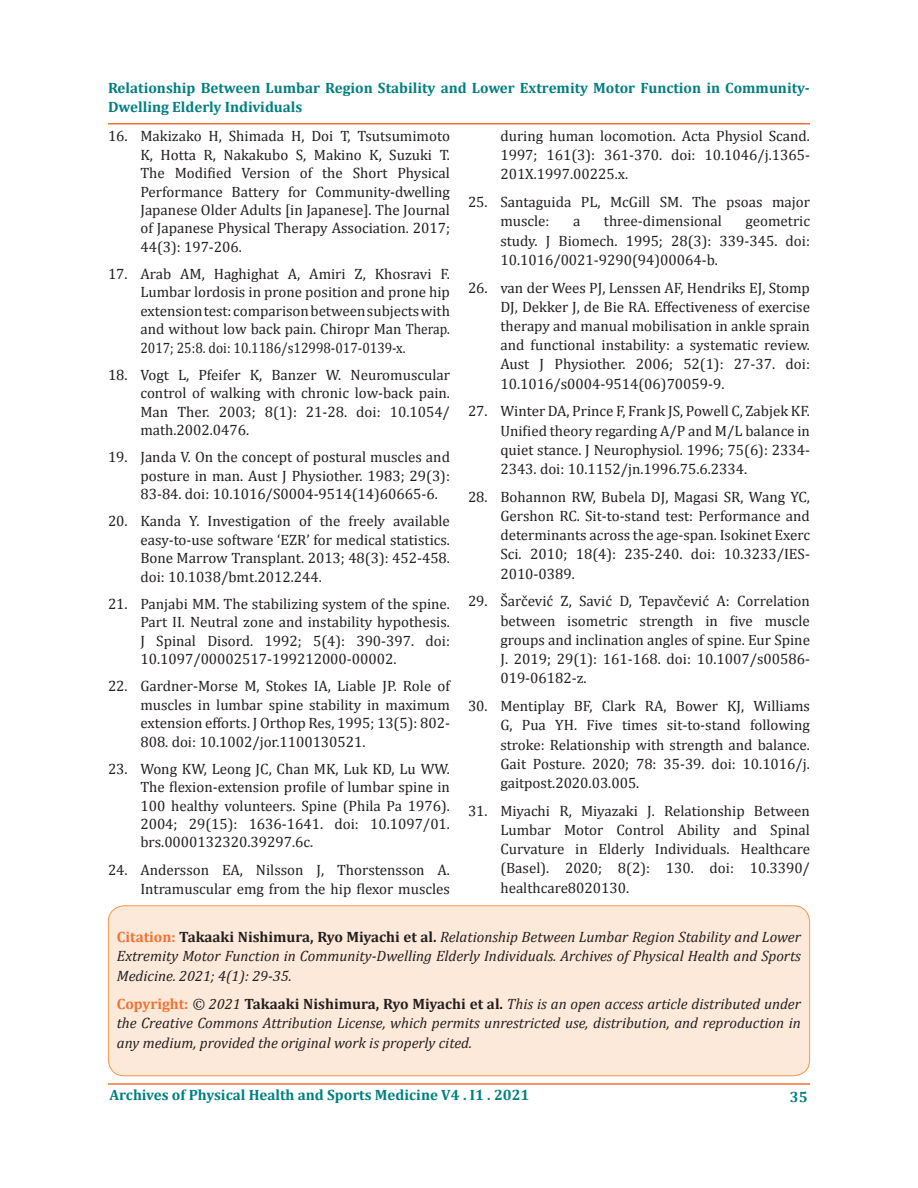
<style>
.page{position:relative;width:918px;height:1188px;background:#fff}
.page>*{position:absolute;margin:0;border:0;box-sizing:border-box;transform-origin:0 0}
.MDPI_6_2_Acknowledgm{font:15px/19.2px "Cambria";color:#231f20;text-align:justify}
.t1{font:italic 15px/19.5px "Cambria";color:#231f20;text-align:justify}
.t2{font:700 15px/19.5px "Cambria";color:#007f80}
.t3{font:700 15px "Cambria";color:#008080}
.s1{font-weight:700;font-style:normal;color:#f37131}
.s2{font-weight:700;font-style:normal}
</style>
<div class="page">
<hr style="left:108px;top:1083px;width:702px;height:2px;background:#f37232">
<hr style="left:108px;top:123px;width:702px;height:1px;background:#f37232">
<div style="left:108px;top:906px;width:702px;height:170px;background:#fde9d9;border-radius:16px"></div>
<div style="left:108px;top:905px;width:702px;height:171px;border:1px solid #f79646;border-radius:16px"></div>
<p class="t2" style="left:108px;top:77px;width:704px">Relationship Between Lumbar Region Stability and Lower Extremity Motor Function in Community-<br>Dwelling Elderly Individuals</p>
<p class="MDPI_6_2_Acknowledgm" style="left:140px;top:126px;width:311px;line-height:18.5px;text-indent:-32px">16. Makizako H, Shimada H, Doi T, Tsutsumimoto K, Hotta R, Nakakubo S, Makino K, Suzuki T.<br>The Modified Version of the Short Physical Performance Battery for Community-dwelling Japanese Older Adults [in Japanese]. The Journal of Japanese Physical Therapy Association. 2017; 44(3): 197-206.</p>
<p class="MDPI_6_2_Acknowledgm" style="left:140px;top:265px;width:311px;line-height:18.5px;text-indent:-32px">17. Arab AM, Haghighat A, Amiri Z, Khosravi F.<br>Lumbar lordosis in prone position and prone hip extension test: comparison between subjects with and without low back pain. Chiropr Man Therap.<br>2017; 25:8. doi: 10.1186/s12998-017-0139-x.</p>
<p class="MDPI_6_2_Acknowledgm" style="left:140px;top:365px;width:311px;line-height:18.5px;text-indent:-32px">18. Vogt L, Pfeifer K, Banzer W. Neuromuscular control of walking with chronic low-back pain.<br>Man Ther. 2003; 8(1): 21-28. doi: 10.1054/ math.2002.0476.</p>
<p class="MDPI_6_2_Acknowledgm" style="left:140px;top:448px;width:311px;line-height:18.5px;text-indent:-32px">19. Janda V. On the concept of postural muscles and posture in man. Aust J Physiother. 1983; 29(3):<br>83-84. doi: 10.1016/S0004-9514(14)60665-6.</p>
<p class="MDPI_6_2_Acknowledgm" style="left:140px;top:512px;width:311px;line-height:18.5px;text-indent:-32px">20. Kanda Y. Investigation of the freely available easy-to-use software ‘EZR’ for medical statistics.<br>Bone Marrow Transplant. 2013; 48(3): 452-458. doi: 10.1038/bmt.2012.244.</p>
<p class="MDPI_6_2_Acknowledgm" style="left:140px;top:594px;width:311px;line-height:18.5px;text-indent:-32px">21. Panjabi MM. The stabilizing system of the spine.<br>Part II. Neutral zone and instability hypothesis.<br>J Spinal Disord. 1992; 5(4): 390-397. doi:<br>10.1097/00002517-199212000-00002.</p>
<p class="MDPI_6_2_Acknowledgm" style="left:140px;top:677px;width:311px;line-height:18.5px;text-indent:-32px">22. Gardner-Morse M, Stokes IA, Liable JP. Role of muscles in lumbar spine stability in maximum extension efforts. J Orthop Res, 1995; 13(5): 802- 808. doi: 10.1002/jor.1100130521.</p>
<p class="MDPI_6_2_Acknowledgm" style="left:140px;top:759px;width:311px;line-height:18.5px;text-indent:-32px">23. Wong KW, Leong JC, Chan MK, Luk KD, Lu WW.<br>The flexion-extension profile of lumbar spine in 100 healthy volunteers. Spine (Phila Pa 1976).<br>2004; 29(15): 1636-1641. doi: 10.1097/01. brs.0000132320.39297.6c.</p>
<p class="MDPI_6_2_Acknowledgm" style="left:108px;top:860px;width:344px;line-height:18.8px;text-align:right">24. Andersson EA, Nilsson J, Thorstensson A.<br>Intramuscular emg from the hip flexor muscles</p>
<p class="MDPI_6_2_Acknowledgm" style="left:500px;top:126px;width:311px">during human locomotion. Acta Physiol Scand.<br>1997; 161(3): 361-370. doi: 10.1046/j.1365- 201X.1997.00225.x.</p>
<p class="MDPI_6_2_Acknowledgm" style="left:500px;top:192px;width:311px;text-indent:-32px">25. Santaguida PL, McGill SM. The psoas major muscle:</p>
<p class="MDPI_6_2_Acknowledgm" style="left:573px;top:212px;width:9px">a</p>
<p class="MDPI_6_2_Acknowledgm" style="left:604px;top:212px;width:119px">three-dimensional</p>
<p class="MDPI_6_2_Acknowledgm" style="left:500px;top:212px;width:311px;text-indent:245px">geometric study. J Biomech. 1995; 28(3): 339-345. doi:<br>10.1016/0021-9290(94)00064-b.</p>
<p class="MDPI_6_2_Acknowledgm" style="left:500px;top:278px;width:311px;text-indent:-32px">26. van der Wees PJ, Lenssen AF, Hendriks EJ, Stomp DJ, Dekker J, de Bie RA. Effectiveness of exercise therapy and manual mobilisation in ankle sprain and functional instability: a systematic review.<br>Aust J Physiother. 2006; 52(1): 27-37. doi:<br>10.1016/s0004-9514(06)70059-9.</p>
<p class="MDPI_6_2_Acknowledgm" style="left:500px;top:402px;width:311px;text-indent:-32px">27. Winter DA, Prince F, Frank JS, Powell C, Zabjek KF.<br>Unified theory regarding A/P and M/L balance in quiet stance. J Neurophysiol. 1996; 75(6): 2334- 2343. doi: 10.1152/jn.1996.75.6.2334.</p>
<p class="MDPI_6_2_Acknowledgm" style="left:500px;top:487px;width:311px;text-indent:-32px">28. Bohannon RW, Bubela DJ, Magasi SR, Wang YC, Gershon RC. Sit-to-stand test: Performance and determinants across the age-span. Isokinet Exerc Sci. 2010; 18(4): 235-240. doi: 10.3233/IES-2010-0389.</p>
<p class="MDPI_6_2_Acknowledgm" style="left:500px;top:592px;width:311px;text-indent:-32px">29. Šarčević Z, Savić D, Tepavčević A: Correlation between isometric strength in five muscle groups and inclination angles of spine. Eur Spine J. 2019; 29(1): 161-168. doi: 10.1007/s00586- 019-06182-z.</p>
<p class="MDPI_6_2_Acknowledgm" style="left:500px;top:696px;width:311px;text-indent:-32px">30. Mentiplay BF, Clark RA, Bower KJ, Williams G, Pua YH. Five times sit-to-stand following stroke: Relationship with strength and balance.<br>Gait Posture. 2020; 78: 35-39. doi: 10.1016/j. gaitpost.2020.03.005.</p>
<p class="MDPI_6_2_Acknowledgm" style="left:500px;top:801px;width:311px;text-indent:-32px">31. Miyachi R, Miyazaki J. Relationship Between Lumbar Motor Control Ability and Spinal Curvature in Elderly Individuals. Healthcare (Basel). 2020; 8(2): 130. doi: 10.3390/ healthcare8020130.</p>
<p class="t1" style="left:117px;top:926px;width:686px"><span class="s1">Citation:</span> <span class="s2">Takaaki Nishimura, Ryo Miyachi et al.</span> Relationship Between Lumbar Region Stability and Lower Extremity Motor Function in Community-Dwelling Elderly Individuals. Archives of Physical Health and Sports Medicine. 2021; 4(1): 29-35.</p>
<p class="t1" style="left:117px;top:993px;width:686px"><span class="s1">Copyright:</span> © 2021 <span class="s2">Takaaki Nishimura, Ryo Miyachi et al.</span> This is an open access article distributed under the Creative Commons Attribution License, which permits unrestricted use, distribution, and reproduction in any medium, provided the original work is properly cited.</p>
<p class="t3" style="left:110px;top:1085px;width:422px">Archives of Physical Health and Sports Medicine V4 . I1 . 2021</p>
<p class="t3" style="left:790px;top:1086px;width:19px">35</p>
</div>
